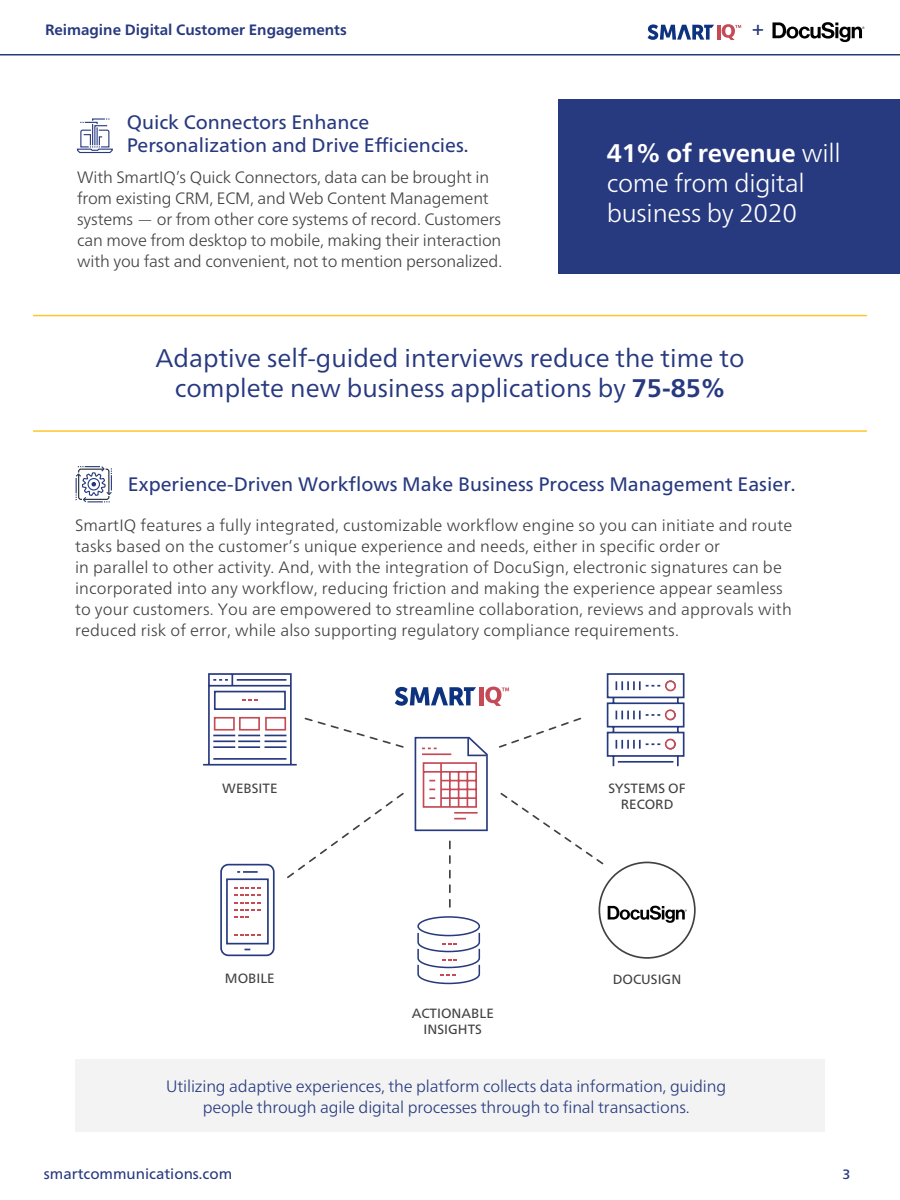
<style>
.page{position:relative;width:900px;height:1200px;background:#fff}
.page>*{position:absolute;margin:0;border:0;box-sizing:border-box;transform-origin:0 0}
.t1{font:25.5px/30.6px "Frutiger Neue LT Pro";color:#27397f;text-align:center}
.t2{font:300 25.5px/29.8px "Frutiger Neue LT Pro";letter-spacing:-.01em;color:#fff}
.t3{font:20.25px "Frutiger Neue LT Pro";color:#27397f}
.t4{font:19.5px/23.4px "Frutiger Neue LT Pro";color:#27397f}
.t5{font:300 16.5px/21px "Frutiger Neue LT Pro";letter-spacing:.01em;color:#414042}
.t6{font:300 16.5px/21px "Frutiger Neue LT Pro";letter-spacing:-.01em;color:#414042}
.t7{font:300 16.5px/21px "Frutiger Neue LT Pro";letter-spacing:-.01em;color:#27397f;text-align:center}
.t8{font:700 15px "Frutiger Neue LT Pro";color:#27397f}
.t9{font:15px "Frutiger Neue LT Pro";color:#27397f}
.t10{font:500 13.5px "Frutiger Neue LT Pro";color:#27397f}
.t11{font:13.35px/16px "Frutiger Neue LT Pro";color:#414042;text-align:center}
.s1{font-weight:700}
</style>
<div class="page">
<div style="left:75px;top:1059px;width:750px;height:73px;background:#f2f3f2"></div>
<div style="left:558px;top:99px;width:341px;height:175px;background:#27397f"></div>
<svg style="left:203px;top:673px;width:484px;height:312px"></svg>
<div style="left:212px;top:715px;width:76px;height:17px;background:#fff"></div>
<div style="left:214px;top:717px;width:21px;height:14px;border:2px solid #c64b55"></div>
<div style="left:239px;top:717px;width:21px;height:14px;border:2px solid #c64b55"></div>
<div style="left:265px;top:717px;width:21px;height:14px;border:2px solid #c64b55"></div>
<svg style="left:76px;top:118px;width:37px;height:36px"></svg>
<hr style="left:33px;top:430px;width:834px;height:2px;background:#ffc628">
<hr style="left:33px;top:315px;width:834px;height:1px;background:#ffc628">
<svg style="left:772px;top:22px;width:92px;height:20px"></svg>
<hr style="left:717px;top:25px;width:3px;height:15px;background:#c54a56">
<svg style="left:722px;top:24px;width:19px;height:16px"></svg>
<svg style="left:648px;top:24px;width:66px;height:16px"></svg>
<hr style="left:0;top:54px;width:900px;height:1px;background:#27397f">
<svg style="left:75px;top:466px;width:37px;height:37px"></svg>
<p class="t8" style="left:45px;top:21px;width:303px">Reimagine Digital Customer Engagements</p>
<p class="t4" style="left:127px;top:110px;width:343px">Quick Connectors Enhance<br>Personalization and Drive Efficiencies.</p>
<p class="t6" style="left:77px;top:166px;width:427px">With SmartIQ’s Quick Connectors, data can be brought in from existing CRM, ECM, and Web Content Management systems — or from other core systems of record. Customers can move from desktop to mobile, making their interaction with you fast and convenient, not to mention personalized.</p>
<p class="t3" style="left:752px;top:15px;width:13px">+</p>
<h1 class="t2" style="left:607px;top:138px;width:235px"><span class="s1">41% of revenue</span> will come from digital business by 2020</h1>
<h1 class="t1" style="left:156px;top:342px;width:590px">Adaptive self-guided interviews reduce the time to complete new business applications by <span class="s1">75-85%</span></h1>
<p class="t4" style="left:128px;top:472px;width:669px">Experience-Driven Workflows Make Business Process Management Easier.</p>
<p class="t5" style="left:75px;top:515px;width:719px">SmartIQ features a fully integrated, customizable workflow engine so you can initiate and route tasks based on the customer’s unique experience and needs, either in specific order or<br>in parallel to other activity. And, with the integration of DocuSign, electronic signatures can be incorporated into any workflow, reducing friction and making the experience appear seamless to your customers. You are empowered to streamline collaboration, reviews and approvals with reduced risk of error, while also supporting regulatory compliance requirements.</p>
<p class="t11" style="left:222px;top:780px;width:57px">WEBSITE</p>
<p class="t11" style="left:225px;top:970px;width:51px">MOBILE</p>
<p class="t11" style="left:412px;top:1005px;width:84px">ACTIONABLE<br>INSIGHTS</p>
<p class="t11" style="left:608px;top:780px;width:79px">SYSTEMS OF<br>RECORD</p>
<p class="t11" style="left:613px;top:971px;width:70px">DOCUSIGN</p>
<p class="t7" style="left:166px;top:1076px;width:561px">Utilizing adaptive experiences, the platform collects data information, guiding people through agile digital processes through to final transactions.</p>
<p class="t9" style="left:44px;top:1165px;width:190px">smartcommunications.com</p>
<p class="t10" style="left:843px;top:1167px;width:9px">3</p>
</div>
